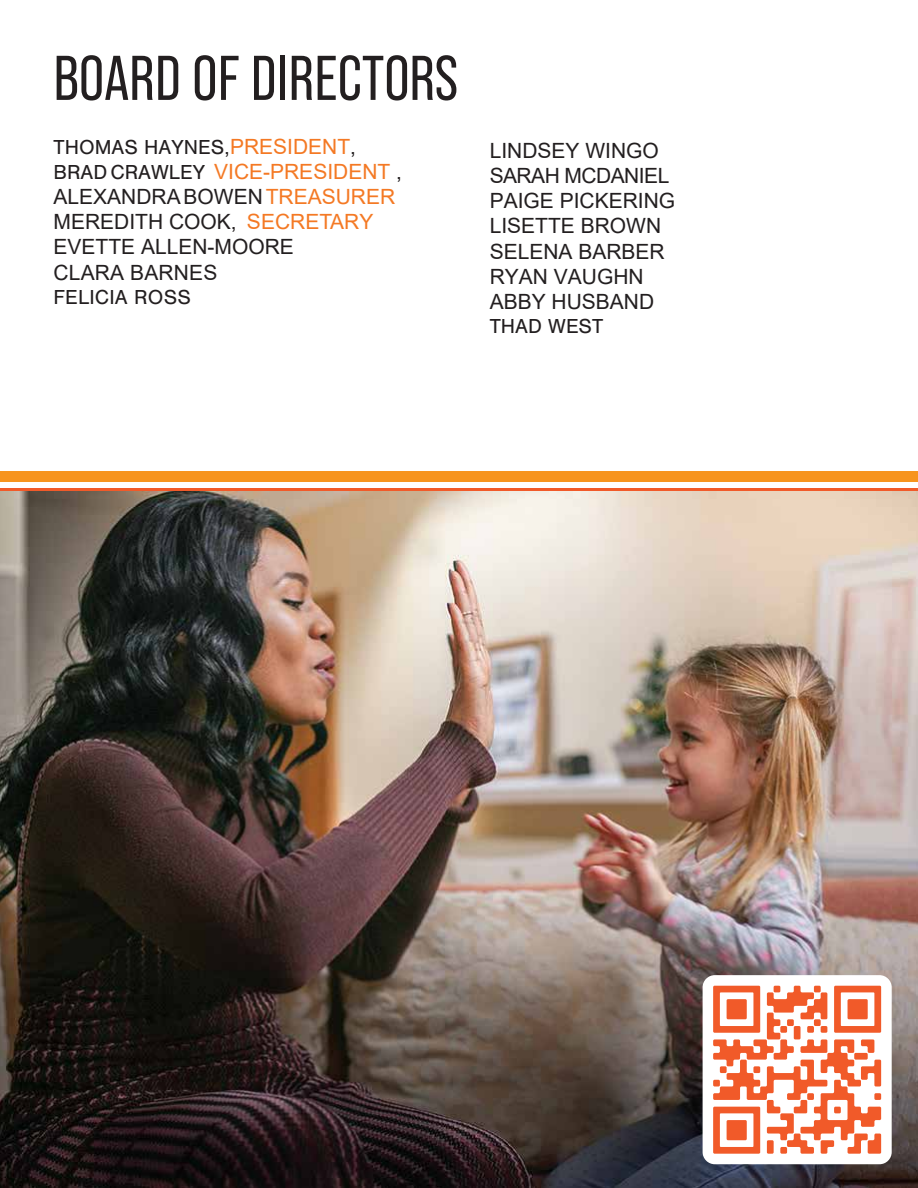
<style>
.page{position:relative;width:918px;height:1188px;background:#fff}
.page>*{position:absolute;margin:0;border:0;box-sizing:border-box;transform-origin:0 0}
.t1{font:63px "Bebas Neue Pro";color:#231f20}
.t2{font:21px/25px "Arial";color:#231f20}
.t3{font:21px "Nimbus San";color:#231f20}
.s1{font-family:"Arial"}
.s2{font-family:"Arial";color:#f47924}
.s3{font-family:"Nimbus San"}
.s4{color:#f47924}
</style>
<div class="page">
<div style="left:0;top:472px;width:918px;height:10px;background:#f7941e"></div>
<hr style="left:0;top:488px;width:918px;height:4px;background:#f15a29">
<img style="left:0;top:491px;width:918px;height:697px">
<div style="left:703px;top:975px;width:189px;height:189px;background:#fff;border-radius:12px"></div>
<svg style="left:713px;top:986px;width:168px;height:168px"></svg>
<h1 class="t1" style="left:54px;top:43px;width:406px">BOARD OF DIRECTORS</h1>
<p class="t3" style="left:54px;top:135px;width:304px">THOMAS HAYNES<span class="s1">,</span><span class="s2">PRESIDENT</span><span class="s1">,</span></p>
<p class="t2" style="left:54px;top:159px;width:350px"><span class="s3">BRAD CRAWLEY</span> <span class="s4">VICE-PRESIDENT</span> ,<br>ALEXANDRA BOWEN <span class="s4">TREASURER<br></span>MEREDITH COOK, <span class="s4">SECRETARY<br></span>EVETTE ALLEN-MOORE<br>CLARA BARNES</p>
<p class="t3" style="left:54px;top:285px;width:139px">FELICIA ROSS</p>
<p class="t2" style="left:490px;top:138px;width:187px">LINDSEY WINGO<br>SARAH MCDANIEL<br>PAIGE PICKERING<br>LISETTE BROWN<br>SELENA BARBER<br>RYAN VAUGHN<br>ABBY HUSBAND</p>
<p class="t3" style="left:490px;top:315px;width:115px">THAD WEST</p>
</div>
